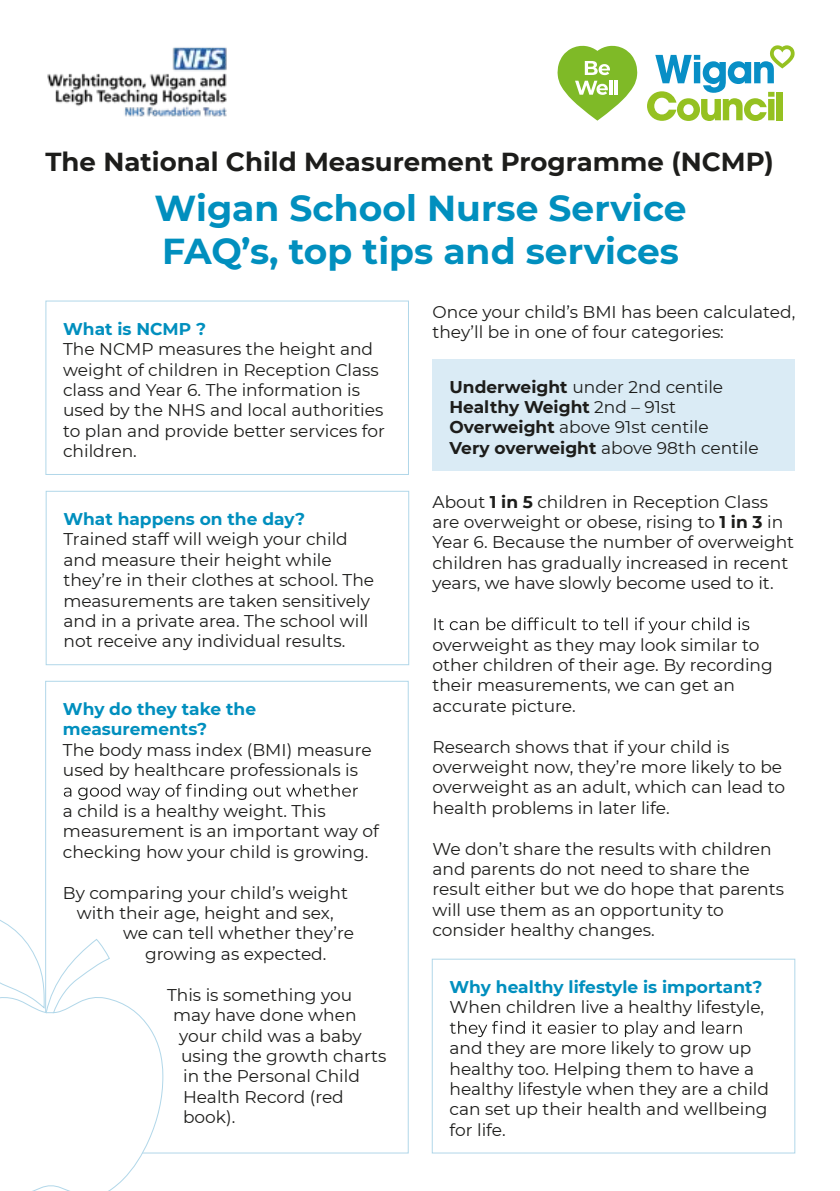
<style>
.page{position:relative;width:840px;height:1191px;background:#fff}
.page>*{position:absolute;margin:0;border:0;box-sizing:border-box;transform-origin:0 0}
.t1{font:700 36px/43.2px "Montserrat";color:#018fbe}
.t2{font:700 26px "Montserrat";color:#1d1d1b}
.t3{font:17px/20.4px "Montserrat";color:#1d1d1b}
.t4{font:700 17px/20.4px "Montserrat";color:#018fbe}
.s1{font-weight:700}
</style>
<div class="page">
<svg style="left:434px;top:617px;width:315px;height:16px"></svg>
<div style="left:432px;top:359px;width:362px;height:112px;background:#daebf5"></div>
<div style="left:46px;top:301px;width:362px;height:174px;border:1px solid #b1d7e9"></div>
<div style="left:46px;top:491px;width:363px;height:174px;border:1px solid #b1d7e9"></div>
<svg style="left:64px;top:784px;width:293px;height:16px"></svg>
<svg style="left:449px;top:1021px;width:292px;height:16px"></svg>
<div style="left:432px;top:959px;width:362px;height:194px;border:1px solid #b1d7e9"></div>
<svg style="left:647px;top:45px;width:147px;height:76px"></svg>
<svg style="left:32px;top:939px;width:131px;height:252px"></svg>
<svg style="left:0;top:908px;width:54px;height:105px"></svg>
<img style="left:47px;top:47px;width:180px;height:70px">
<svg style="left:557px;top:45px;width:80px;height:76px"></svg>
<hr style="left:609px;top:80px;width:3px;height:15px;background:#fff">
<hr style="left:614px;top:80px;width:3px;height:15px;background:#fff">
<h2 class="t2" style="left:45px;top:143px;width:729px">The National Child Measurement Programme (NCMP)</h2>
<h1 class="t1" style="left:154px;top:185px;width:533px">Wigan School Nurse Service<br>FAQ’s, top tips and services</h1>
<p class="t4" style="left:63px;top:318px;width:144px">What is NCMP ?</p>
<p class="t3" style="left:63px;top:338px;width:323px">The NCMP measures the height and weight of children in Reception Class class and Year 6. The information is used by the NHS and local authorities to plan and provide better services for children.</p>
<p class="t4" style="left:63px;top:508px;width:243px">What happens on the day?</p>
<p class="t3" style="left:63px;top:528px;width:312px">Trained staff will weigh your child and measure their height while they’re in their clothes at school. The measurements are taken sensitively and in a private area. The school will not receive any individual results.</p>
<p class="t4" style="left:63px;top:698px;width:195px">Why do they take the measurements?</p>
<p class="t3" style="left:63px;top:739px;width:310px">The body mass index (BMI) measure used by healthcare professionals is</p>
<p class="t3" style="left:63px;top:800px;width:317px">a child is a healthy weight. This measurement is an important way of checking how your child is growing.</p>
<p class="t3" style="left:63px;top:882px;width:286px">By comparing your child’s weight</p>
<p class="t3" style="left:77px;top:902px;width:258px">with their age, height and sex,</p>
<p class="t3" style="left:123px;top:922px;width:232px">we can tell whether they’re</p>
<p class="t3" style="left:145px;top:943px;width:183px">growing as expected.</p>
<p class="t3" style="left:167px;top:984px;width:186px">This is something you</p>
<p class="t3" style="left:173px;top:1004px;width:185px">may have done when</p>
<p class="t3" style="left:179px;top:1024px;width:184px">your child was a baby</p>
<p class="t3" style="left:181px;top:1045px;width:207px">using the growth charts</p>
<p class="t3" style="left:183px;top:1065px;width:178px">in the Personal Child</p>
<p class="t3" style="left:183px;top:1086px;width:162px">Health Record (red</p>
<p class="t3" style="left:183px;top:1106px;width:54px">book).</p>
<p class="t3" style="left:432px;top:301px;width:364px">Once your child’s BMI has been calculated, they’ll be in one of four categories:</p>
<p class="t3" style="left:449px;top:376px;width:310px"><span class="s1">Underweight</span> under 2nd centile<br><span class="s1">Healthy Weight</span> 2nd – 91st<br><span class="s1">Overweight</span> above 91st centile<br><span class="s1">Very overweight</span> above 98th centile</p>
<p class="t3" style="left:432px;top:491px;width:363px">About <span class="s1">1 in 5</span> children in Reception Class are overweight or obese, rising to <span class="s1">1 in 3</span> in Year 6. Because the number of overweight children has gradually increased in recent years, we have slowly become used to it.</p>
<p class="t3" style="left:432px;top:633px;width:341px">overweight as they may look similar to other children of their age. By recording their measurements, we can get an accurate picture.</p>
<p class="t3" style="left:432px;top:735px;width:354px">Research shows that if your child is overweight now, they’re more likely to be overweight as an adult, which can lead to health problems in later life.</p>
<p class="t3" style="left:432px;top:837px;width:353px">We don’t share the results with children and parents do not need to share the result either but we do hope that parents will use them as an opportunity to consider healthy changes.</p>
<p class="t4" style="left:449px;top:975px;width:314px">Why healthy lifestyle is important?</p>
<p class="t3" style="left:449px;top:996px;width:316px">When children live a healthy lifestyle,</p>
<p class="t3" style="left:449px;top:1037px;width:321px">and they are more likely to grow up healthy too. Helping them to have a healthy lifestyle when they are a child can set up their health and wellbeing for life.</p>
</div>
